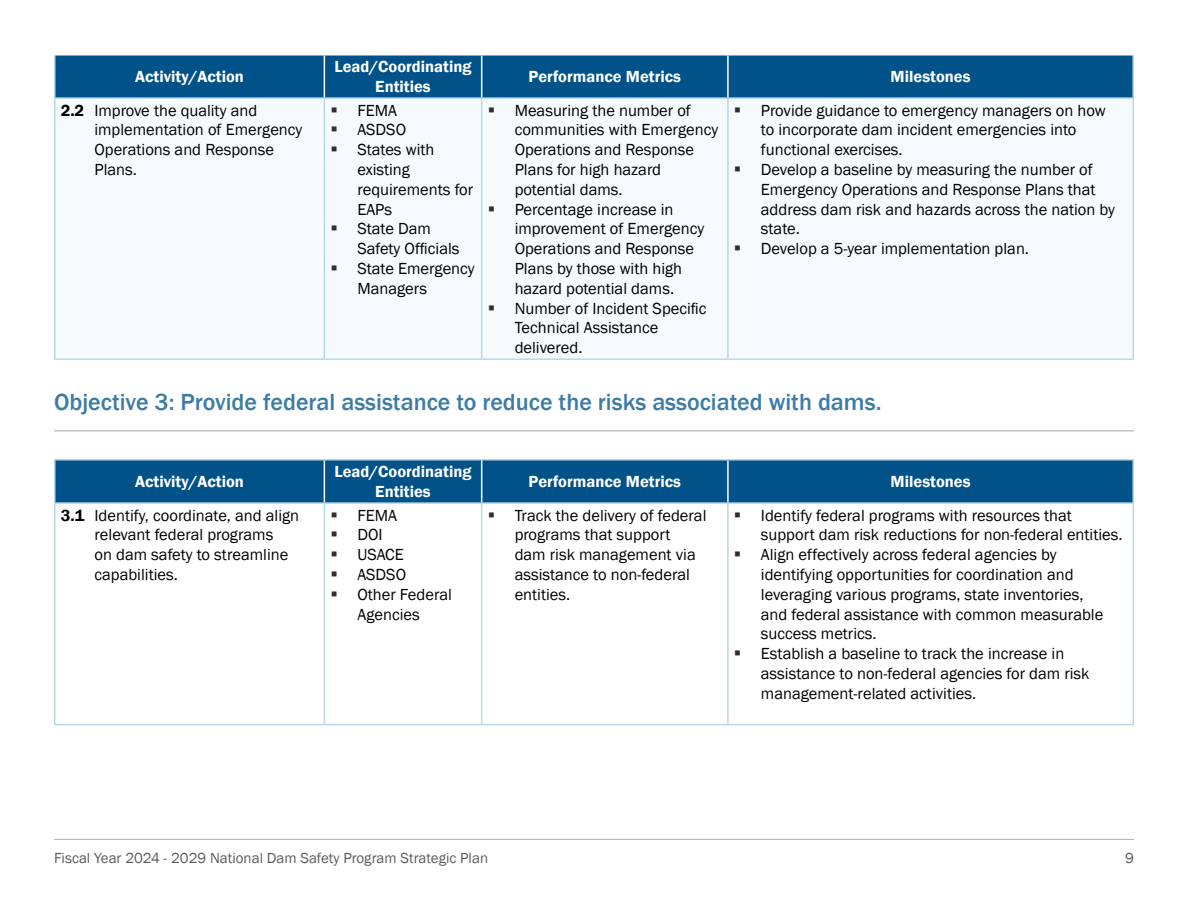
<style>
.page{position:relative;width:1188px;height:918px;background:#fff}
.page>*{position:absolute;margin:0;border:0;box-sizing:border-box;transform-origin:0 0}
.Subobjective{font:500 24px "Franklin Gothic";color:#3d7ca5}
.Paragraph_Style_1{font:16.5px/19.8px "Franklin Gothic";color:#000}
.Chart_Header{font:600 16.5px/19.8px "Franklin Gothic";color:#fff;text-align:center}
.t1{font:15px "Franklin Gothic";color:#5a5b5d}
.s1{font-weight:600}
.s2{color:#2f2f30}
</style>
<div class="page">
<hr style="left:54px;top:839px;width:1080px;height:1px;background:#acadae">
<hr style="left:54px;top:430px;width:1080px;height:2px;background:#c0c2c4">
<div style="left:56px;top:56px;width:1076px;height:41px;background:#005288"></div>
<div style="left:56px;top:99px;width:1076px;height:260px;background:#f5fafc"></div>
<hr style="left:54px;top:56px;width:2px;height:41px;background:#b8d9e8">
<hr style="left:1132px;top:56px;width:2px;height:41px;background:#b8d9e8">
<hr style="left:54px;top:97px;width:270px;height:2px;background:#b8d9e8">
<hr style="left:324px;top:97px;width:158px;height:2px;background:#b8d9e8">
<hr style="left:482px;top:97px;width:246px;height:2px;background:#b8d9e8">
<hr style="left:728px;top:97px;width:406px;height:2px;background:#b8d9e8">
<hr style="left:54px;top:99px;width:2px;height:260px;background:#b8d9e8">
<hr style="left:1132px;top:99px;width:2px;height:260px;background:#b8d9e8">
<hr style="left:324px;top:56px;width:1px;height:41px;background:#fff">
<hr style="left:481px;top:56px;width:1px;height:41px;background:#fff">
<hr style="left:727px;top:56px;width:2px;height:41px;background:#fff">
<hr style="left:324px;top:99px;width:1px;height:260px;background:#b8d9e8">
<hr style="left:481px;top:99px;width:1px;height:260px;background:#b8d9e8">
<hr style="left:727px;top:99px;width:2px;height:260px;background:#b8d9e8">
<hr style="left:54px;top:359px;width:270px;height:1px;background:#b8d9e8">
<hr style="left:324px;top:359px;width:158px;height:1px;background:#b8d9e8">
<hr style="left:482px;top:359px;width:246px;height:1px;background:#b8d9e8">
<hr style="left:728px;top:359px;width:406px;height:1px;background:#b8d9e8">
<div style="left:55px;top:460px;width:1078px;height:42px;background:#005288"></div>
<hr style="left:324px;top:461px;width:1px;height:41px;background:#fff">
<hr style="left:481px;top:461px;width:1px;height:41px;background:#fff">
<hr style="left:727px;top:461px;width:2px;height:41px;background:#fff">
<hr style="left:54px;top:459px;width:270px;height:1px;background:#b8d9e8">
<hr style="left:54px;top:461px;width:2px;height:41px;background:#b8d9e8">
<hr style="left:324px;top:459px;width:158px;height:1px;background:#b8d9e8">
<hr style="left:482px;top:459px;width:246px;height:1px;background:#b8d9e8">
<hr style="left:728px;top:459px;width:406px;height:1px;background:#b8d9e8">
<hr style="left:1132px;top:461px;width:2px;height:41px;background:#b8d9e8">
<hr style="left:54px;top:502px;width:270px;height:2px;background:#b8d9e8">
<hr style="left:324px;top:502px;width:158px;height:2px;background:#b8d9e8">
<hr style="left:482px;top:502px;width:246px;height:2px;background:#b8d9e8">
<hr style="left:728px;top:502px;width:406px;height:2px;background:#b8d9e8">
<hr style="left:54px;top:504px;width:2px;height:220px;background:#b8d9e8">
<hr style="left:324px;top:504px;width:1px;height:220px;background:#b8d9e8">
<hr style="left:481px;top:504px;width:1px;height:220px;background:#b8d9e8">
<hr style="left:727px;top:504px;width:2px;height:220px;background:#b8d9e8">
<hr style="left:1132px;top:504px;width:2px;height:220px;background:#b8d9e8">
<hr style="left:54px;top:724px;width:270px;height:1px;background:#b8d9e8">
<hr style="left:324px;top:724px;width:158px;height:1px;background:#b8d9e8">
<hr style="left:482px;top:724px;width:246px;height:1px;background:#b8d9e8">
<hr style="left:728px;top:724px;width:406px;height:1px;background:#b8d9e8">
<svg style="left:338px;top:116px;width:16px;height:1px"></svg>
<svg style="left:338px;top:135px;width:16px;height:1px"></svg>
<svg style="left:338px;top:155px;width:16px;height:1px"></svg>
<svg style="left:338px;top:234px;width:16px;height:1px"></svg>
<svg style="left:338px;top:274px;width:16px;height:1px"></svg>
<svg style="left:495px;top:116px;width:17px;height:1px"></svg>
<svg style="left:495px;top:215px;width:17px;height:1px"></svg>
<svg style="left:495px;top:314px;width:17px;height:1px"></svg>
<svg style="left:741px;top:116px;width:17px;height:1px"></svg>
<svg style="left:741px;top:175px;width:17px;height:1px"></svg>
<svg style="left:741px;top:254px;width:17px;height:1px"></svg>
<p class="Chart_Header" style="left:135px;top:67px;width:110px">Activity/Action</p>
<p class="Chart_Header" style="left:334px;top:57px;width:139px">Lead/Coordinating<br>Entities</p>
<p class="Chart_Header" style="left:529px;top:67px;width:154px">Performance Metrics</p>
<p class="Chart_Header" style="left:891px;top:67px;width:81px">Milestones</p>
<p class="Paragraph_Style_1" style="left:94px;top:101px;width:209px;text-indent:-34px"><span class="s1">2.2</span> Improve the quality and implementation of Emergency<br>Operations and Response<br>Plans.</p>
<p class="Paragraph_Style_1" style="left:330px;top:101px;width:68px"><span class="s2">▪</span> FEMA</p>
<p class="Paragraph_Style_1" style="left:515px;top:101px;width:205px;text-indent:-27px"><span class="s2">▪</span> Measuring the number of communities with Emergency<br>Operations and Response<br>Plans for high hazard potential dams.</p>
<p class="Paragraph_Style_1" style="left:515px;top:200px;width:191px;text-indent:-27px"><span class="s2">▪</span> Percentage increase in improvement of Emergency<br>Operations and Response<br>Plans by those with high hazard potential dams.</p>
<p class="Paragraph_Style_1" style="left:515px;top:299px;width:193px;text-indent:-27px"><span class="s2">▪</span> Number of Incident Specific<br>Technical Assistance delivered.</p>
<p class="Paragraph_Style_1" style="left:761px;top:101px;width:346px;text-indent:-27px"><span class="s2">▪</span> Provide guidance to emergency managers on how to incorporate dam incident emergencies into functional exercises.</p>
<p class="Paragraph_Style_1" style="left:761px;top:160px;width:356px;text-indent:-27px"><span class="s2">▪</span> Develop a baseline by measuring the number of Emergency Operations and Response Plans that address dam risk and hazards across the nation by state.</p>
<p class="Paragraph_Style_1" style="left:734px;top:239px;width:297px"><span class="s2">▪</span> Develop a 5-year implementation plan.</p>
<p class="Paragraph_Style_1" style="left:330px;top:120px;width:77px"><span class="s2">▪</span> ASDSO</p>
<p class="Paragraph_Style_1" style="left:357px;top:140px;width:117px;text-indent:-27px"><span class="s2">▪</span> States with existing requirements for<br>EAPs</p>
<p class="Paragraph_Style_1" style="left:357px;top:219px;width:104px;text-indent:-27px"><span class="s2">▪</span> State Dam<br>Safety Officials</p>
<p class="Paragraph_Style_1" style="left:357px;top:259px;width:119px;text-indent:-27px"><span class="s2">▪</span> State Emergency<br>Managers</p>
<p class="Subobjective" style="left:54px;top:387px;width:829px">Objective 3: Provide federal assistance to reduce the risks associated with dams.</p>
<p class="Chart_Header" style="left:135px;top:472px;width:110px">Activity/Action</p>
<p class="Chart_Header" style="left:334px;top:462px;width:139px">Lead/Coordinating<br>Entities</p>
<p class="Chart_Header" style="left:529px;top:472px;width:154px">Performance Metrics</p>
<p class="Chart_Header" style="left:891px;top:472px;width:81px">Milestones</p>
<p class="Paragraph_Style_1" style="left:94px;top:506px;width:206px;text-indent:-34px"><span class="s1">3.1</span> Identify, coordinate, and align relevant federal programs<br>on dam safety to streamline capabilities.</p>
<p class="Paragraph_Style_1" style="left:330px;top:506px;width:68px"><span class="s2">▪</span> FEMA</p>
<p class="Paragraph_Style_1" style="left:515px;top:506px;width:193px;text-indent:-27px"><span class="s2">▪</span> Track the delivery of federal programs that support<br>dam risk management via assistance to non-federal entities.</p>
<p class="Paragraph_Style_1" style="left:761px;top:506px;width:363px;text-indent:-27px"><span class="s2">▪</span> Identify federal programs with resources that support dam risk reductions for non-federal entities.</p>
<p class="Paragraph_Style_1" style="left:330px;top:525px;width:54px"><span class="s2">▪</span> DOI</p>
<p class="Paragraph_Style_1" style="left:330px;top:545px;width:75px"><span class="s2">▪</span> USACE</p>
<p class="Paragraph_Style_1" style="left:330px;top:565px;width:77px"><span class="s2">▪</span> ASDSO</p>
<p class="Paragraph_Style_1" style="left:330px;top:585px;width:123px;text-align:center"><span class="s2">▪</span> Other Federal<br>Agencies</p>
<p class="Paragraph_Style_1" style="left:761px;top:545px;width:344px;text-indent:-27px"><span class="s2">▪</span> Align effectively across federal agencies by identifying opportunities for coordination and leveraging various programs, state inventories, and federal assistance with common measurable success metrics.</p>
<p class="Paragraph_Style_1" style="left:761px;top:644px;width:330px;text-indent:-27px"><span class="s2">▪</span> Establish a baseline to track the increase in assistance to non-federal agencies for dam risk management-related activities.</p>
<p class="t1" style="left:54px;top:848px;width:436px">Fiscal Year 2024 - 2029 National Dam Safety Program Strategic Plan</p>
<p class="t1" style="left:1125px;top:848px;width:10px">9</p>
</div>
